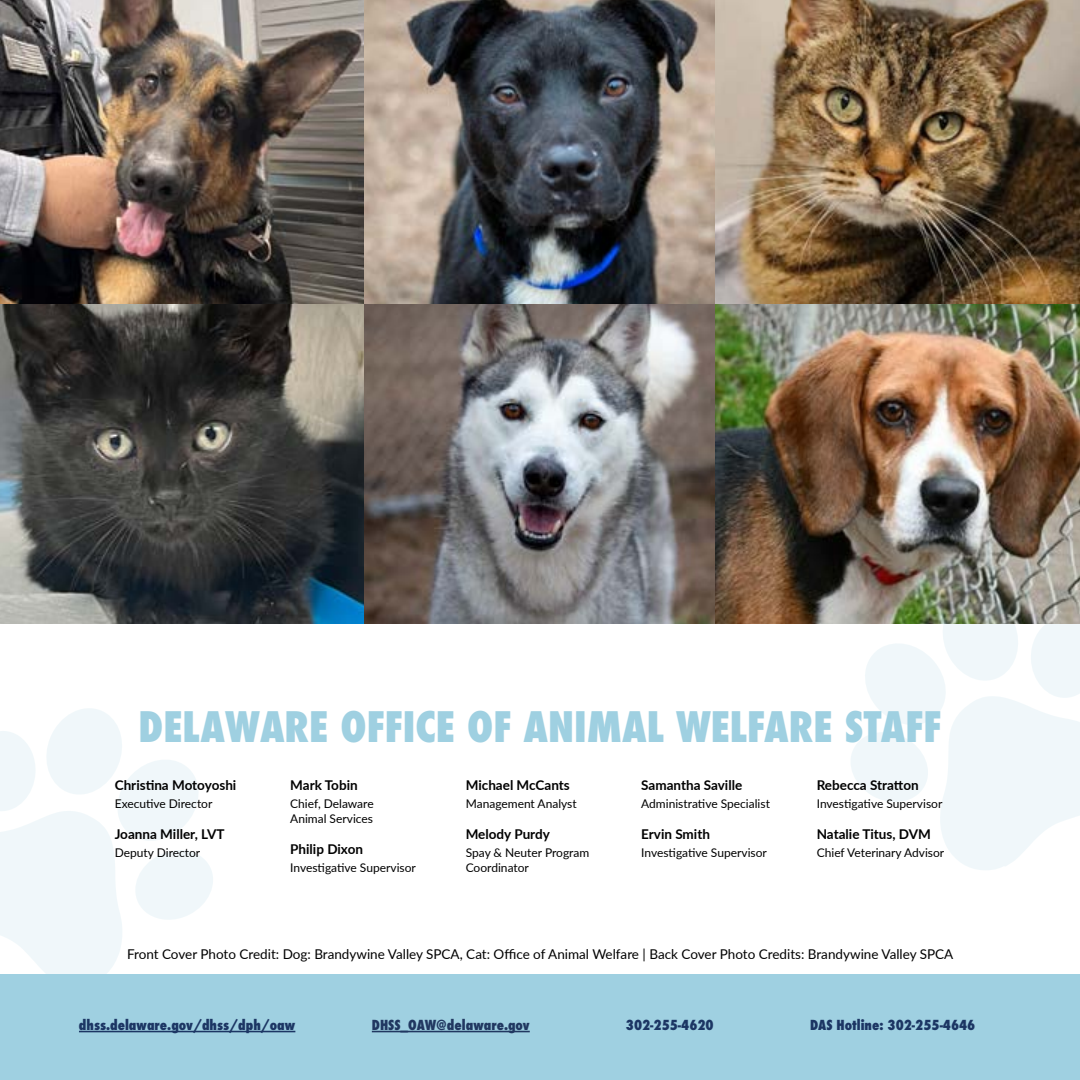
<style>
.page{position:relative;width:1080px;height:1080px;background:#fff}
.page>*{position:absolute;margin:0;border:0;box-sizing:border-box;transform-origin:0 0}
.t1{font:800 condensed 40.8px "Futura";color:#9fd0e1}
.t2{font:700 13.5px "Lato";color:#000}
.t3{font:13.5px "Lato";color:#000}
.t4{font:800 condensed 13.5px "Futura";color:#1c3664}
.t5{font:800 condensed 13.5px "Futura";color:#213861}
.t6{font:12px/15px "Lato";color:#000}
</style>
<div class="page">
<svg style="left:845px;top:623px;width:235px;height:247px"></svg>
<svg style="left:0;top:708px;width:213px;height:266px"></svg>
<div style="left:0;top:974px;width:1080px;height:106px;background:#9fd0e1"></div>
<hr style="left:79px;top:1031px;width:216px;height:1px;background:#1c3664">
<hr style="left:372px;top:1031px;width:158px;height:1px;background:#213861">
<img style="left:0;top:0;width:1080px;height:623px">
<h1 class="t1" style="left:139px;top:699px;width:804px">DELAWARE OFFICE OF ANIMAL WELFARE STAFF</h1>
<p class="t2" style="left:115px;top:775px;width:123px">Christina Motoyoshi</p>
<p class="t6" style="left:115px;top:795px;width:99px">Executive Director</p>
<p class="t2" style="left:115px;top:824px;width:111px">Joanna Miller, LVT</p>
<p class="t6" style="left:115px;top:845px;width:87px">Deputy Director</p>
<p class="t2" style="left:290px;top:775px;width:69px">Mark Tobin</p>
<p class="t6" style="left:290px;top:795px;width:85px">Chief, Delaware<br>Animal Services</p>
<p class="t2" style="left:290px;top:839px;width:74px">Philip Dixon</p>
<p class="t6" style="left:290px;top:860px;width:127px">Investigative Supervisor</p>
<p class="t2" style="left:466px;top:775px;width:106px">Michael McCants</p>
<p class="t6" style="left:466px;top:795px;width:113px">Management Analyst</p>
<p class="t2" style="left:466px;top:824px;width:86px">Melody Purdy</p>
<p class="t6" style="left:466px;top:845px;width:125px">Spay &amp; Neuter Program<br>Coordinator</p>
<p class="t2" style="left:641px;top:775px;width:103px">Samantha Saville</p>
<p class="t6" style="left:641px;top:795px;width:130px">Administrative Specialist</p>
<p class="t2" style="left:641px;top:824px;width:70px">Ervin Smith</p>
<p class="t6" style="left:641px;top:845px;width:127px">Investigative Supervisor</p>
<p class="t2" style="left:817px;top:775px;width:103px">Rebecca Stratton</p>
<p class="t6" style="left:817px;top:795px;width:127px">Investigative Supervisor</p>
<p class="t2" style="left:817px;top:824px;width:116px">Natalie Titus, DVM</p>
<p class="t6" style="left:817px;top:845px;width:129px">Chief Veterinary Advisor</p>
<p class="t3" style="left:127px;top:945px;width:828px">Front Cover Photo Credit: Dog: Brandywine Valley SPCA, Cat: Office of Animal Welfare | Back Cover Photo Credits: Brandywine Valley SPCA</p>
<p class="t4" style="left:79px;top:1016px;width:218px">dhss.delaware.gov/dhss/dph/oaw</p>
<p class="t5" style="left:372px;top:1016px;width:159px">DHSS_OAW@delaware.gov</p>
<p class="t4" style="left:626px;top:1016px;width:89px">302-255-4620</p>
<p class="t4" style="left:810px;top:1016px;width:167px">DAS Hotline: 302-255-4646</p>
</div>
